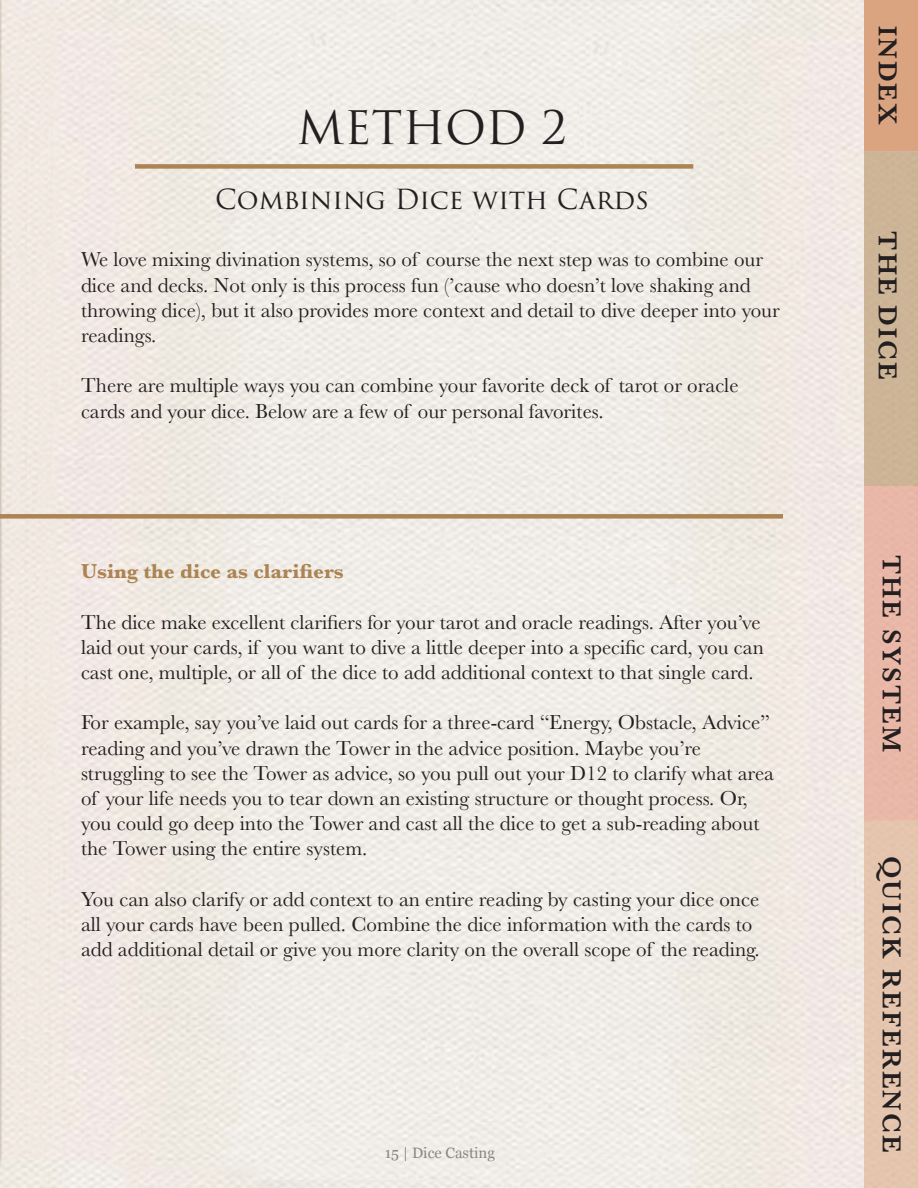
<style>
.page{position:relative;width:918px;height:1188px;background:#fff}
.page>*{position:absolute;margin:0;border:0;box-sizing:border-box;transform-origin:0 0}
.t1{font:45px "Trajan Pro 3";color:#231f20}
.t2{font:600 27px "Baskerville";letter-spacing:.075em;color:#231f20}
.t3{font:27px "Trajan Pro 3";color:#231f20}
.t4{font:21px/25.2px "Baskerville";color:#231f20}
.t5{font:700 21px "Baskerville";color:#ac8453}
.t6{font:15px "Georgia";color:#43433f}
</style>
<div class="page">
<div style="left:865px;top:1px;width:52px;height:149px;background:#d9a47f"></div>
<div style="left:864px;top:0;width:54px;height:151px;border:2px solid #d9a47f"></div>
<div style="left:864px;top:151px;width:54px;height:335px;background:#cdb497"></div>
<div style="left:864px;top:486px;width:54px;height:335px;background:#e9b7a8"></div>
<div style="left:864px;top:821px;width:54px;height:367px;background:#e4c5ae"></div>
<div style="left:135px;top:164px;width:558px;height:5px;background:#ac8453"></div>
<div style="left:0;top:514px;width:783px;height:5px;background:#ac8453"></div>
<p class="t1" style="left:297px;top:97px;width:272px">METHOD 2</p>
<p class="t3" style="left:215px;top:180px;width:435px">Combining Dice with Cards</p>
<p class="t4" style="left:81px;top:247px;width:700px">We love mixing divination systems, so of course the next step was to combine our dice and decks. Not only is this process fun (’cause who doesn’t love shaking and throwing dice), but it also provides more context and detail to dive deeper into your readings.</p>
<p class="t4" style="left:81px;top:373px;width:659px">There are multiple ways you can combine your favorite deck of tarot or oracle cards and your dice. Below are a few of our personal favorites.</p>
<p class="t5" style="left:81px;top:557px;width:264px">Using the dice as clarifiers</p>
<p class="t4" style="left:81px;top:610px;width:684px">The dice make excellent clarifiers for your tarot and oracle readings. After you’ve laid out your cards, if you want to dive a little deeper into a specific card, you can cast one, multiple, or all of the dice to add additional context to that single card.</p>
<p class="t4" style="left:81px;top:710px;width:695px">For example, say you’ve laid out cards for a three-card “Energy, Obstacle, Advice” reading and you’ve drawn the Tower in the advice position. Maybe you’re struggling to see the Tower as advice, so you pull out your D12 to clarify what area of your life needs you to tear down an existing structure or thought process. Or, you could go deep into the Tower and cast all the dice to get a sub-reading about the Tower using the entire system.</p>
<p class="t4" style="left:81px;top:887px;width:680px">You can also clarify or add context to an entire reading by casting your dice once all your cards have been pulled. Combine the dice information with the cards to add additional detail or give you more clarity on the overall scope of the reading.</p>
<p class="t6" style="left:385px;top:1142px;width:112px">15 | Dice Casting</p>
<p class="t2" style="left:907px;top:26px;width:101px;rotate:90deg">INDEX</p>
<p class="t2" style="left:907px;top:231px;width:150px;rotate:90deg">THE DICE</p>
<p class="t2" style="left:911px;top:555px;width:199px;rotate:90deg">THE SYSTEM</p>
<p class="t2" style="left:911px;top:856px;width:298px;rotate:90deg">QUICK REFERENCE</p>
</div>
